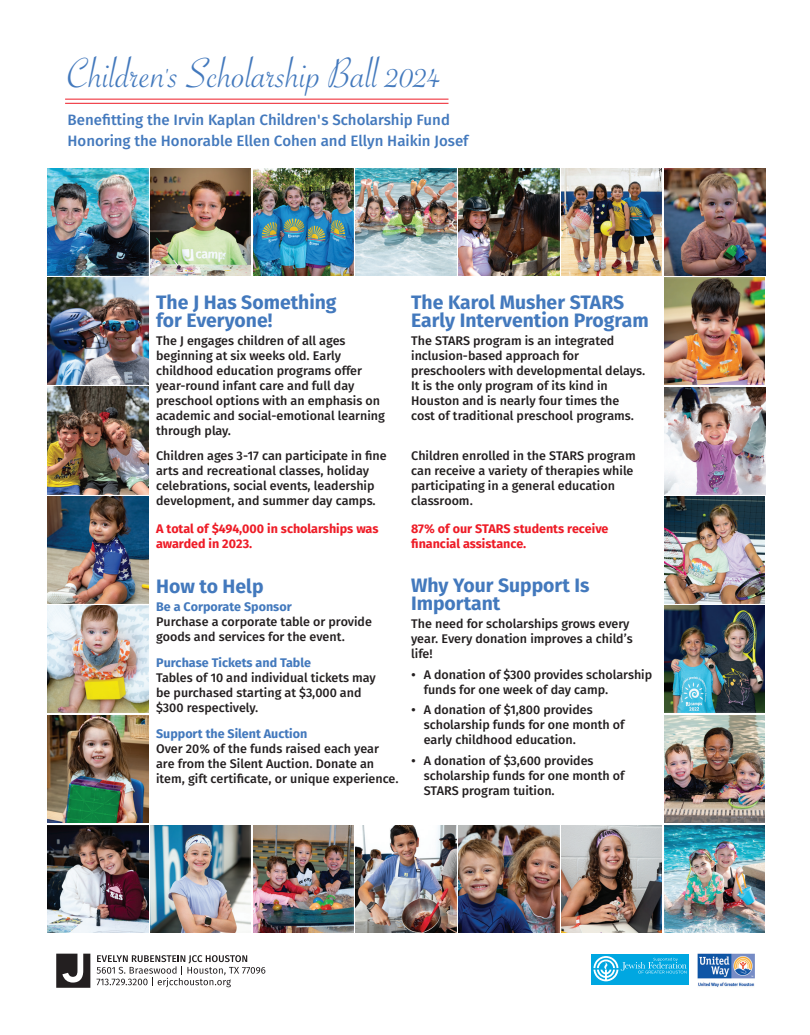
<style>
.page{position:relative;width:810px;height:1035px;background:#fff}
.page>*{position:absolute;margin:0;border:0;box-sizing:border-box;transform-origin:0 0}
.t1{font:45px "Savoye Let Plain";color:#4379bd}
.t2{font:700 19.38px/18.1px "Fira Sans";color:#4379bd}
.t3{font:15px/21px "Fira Sans OT Medium";color:#4379bd}
.t4{font:12.5px/15px "Fira Sans OT Medium";color:#231f20}
.t5{font:700 12.5px/15px "Fira Sans OT";color:#ee1c27}
.t6{font:700 12.5px "Fira Sans OT";color:#4379bd}
</style>
<div class="page">
<div style="left:591px;top:954px;width:98px;height:30px;background:#00a7e1"></div>
<svg style="left:593px;top:956px;width:94px;height:25px"></svg>
<img style="left:697px;top:954px;width:58px;height:33px">
<svg style="left:97px;top:955px;width:168px;height:32px"></svg>
<svg style="left:56px;top:954px;width:34px;height:34px"></svg>
<img style="left:152px;top:825px;width:97px;height:107px">
<div style="left:43px;top:821px;width:109px;height:116px;background:#fff;opacity:.75"></div>
<img style="left:48px;top:827px;width:100px;height:105px">
<img style="left:666px;top:827px;width:99px;height:105px">
<img style="left:48px;top:168px;width:98px;height:105px">
<div style="left:43px;top:273px;width:109px;height:116px;background:#fff;opacity:.75"></div>
<img style="left:48px;top:278px;width:100px;height:105px">
<img style="left:665px;top:279px;width:100px;height:104px">
<div style="left:43px;top:383px;width:109px;height:115px;background:#fff;opacity:.75"></div>
<img style="left:48px;top:387px;width:100px;height:105px">
<div style="left:661px;top:383px;width:108px;height:115px;background:#fff;opacity:.75"></div>
<img style="left:665px;top:387px;width:100px;height:105px">
<div style="left:43px;top:492px;width:109px;height:116px;background:#fff;opacity:.75"></div>
<img style="left:48px;top:496px;width:100px;height:106px">
<div style="left:660px;top:492px;width:109px;height:116px;background:#fff;opacity:.75"></div>
<img style="left:665px;top:496px;width:100px;height:106px">
<div style="left:43px;top:602px;width:109px;height:115px;background:#fff;opacity:.75"></div>
<img style="left:48px;top:606px;width:100px;height:105px">
<div style="left:660px;top:602px;width:109px;height:115px;background:#fff;opacity:.75"></div>
<img style="left:664px;top:606px;width:101px;height:105px">
<div style="left:43px;top:711px;width:109px;height:116px;background:#fff;opacity:.75"></div>
<img style="left:48px;top:715px;width:100px;height:107px">
<div style="left:660px;top:711px;width:109px;height:116px;background:#fff;opacity:.75"></div>
<img style="left:664px;top:715px;width:101px;height:107px">
<div style="left:146px;top:164px;width:109px;height:115px;background:#fff;opacity:.75"></div>
<img style="left:150px;top:168px;width:99px;height:107px">
<div style="left:249px;top:821px;width:109px;height:116px;background:#fff;opacity:.75"></div>
<img style="left:253px;top:825px;width:99px;height:107px">
<div style="left:249px;top:164px;width:109px;height:115px;background:#fff;opacity:.75"></div>
<img style="left:253px;top:168px;width:99px;height:107px">
<div style="left:352px;top:821px;width:109px;height:116px;background:#fff;opacity:.75"></div>
<img style="left:356px;top:825px;width:99px;height:107px">
<div style="left:352px;top:164px;width:109px;height:115px;background:#fff;opacity:.75"></div>
<img style="left:356px;top:168px;width:99px;height:107px">
<div style="left:455px;top:821px;width:109px;height:116px;background:#fff;opacity:.75"></div>
<img style="left:459px;top:825px;width:98px;height:107px">
<div style="left:455px;top:164px;width:109px;height:115px;background:#fff;opacity:.75"></div>
<img style="left:459px;top:168px;width:98px;height:107px">
<div style="left:557px;top:821px;width:109px;height:116px;background:#fff;opacity:.75"></div>
<img style="left:562px;top:825px;width:100px;height:107px">
<div style="left:557px;top:164px;width:109px;height:115px;background:#fff;opacity:.75"></div>
<img style="left:562px;top:168px;width:99px;height:107px">
<div style="left:661px;top:164px;width:108px;height:115px;background:#fff;opacity:.75"></div>
<img style="left:665px;top:168px;width:100px;height:107px">
<hr style="left:65px;top:99px;width:384px;height:1px;background:#ee1c27">
<hr style="left:65px;top:103px;width:384px;height:1px;background:#ee1c27">
<h1 class="t1" style="left:68px;top:44px;width:376px">Children's Scholarship Ball 2024</h1>
<p class="t3" style="left:68px;top:110px;width:403px">Benefitting the Irvin Kaplan Children's Scholarship Fund<br>Honoring the Honorable Ellen Cohen and Ellyn Haikin Josef</p>
<h2 class="t2" style="left:156px;top:292px;width:182px">The J Has Something for Everyone!</h2>
<p class="t4" style="left:156px;top:334px;width:230px">The J engages children of all ages beginning at six weeks old. Early childhood education programs offer year-round infant care and full day preschool options with an emphasis on academic and social-emotional learning through play.</p>
<p class="t4" style="left:156px;top:449px;width:232px">Children ages 3-17 can participate in fine arts and recreational classes, holiday celebrations, social events, leadership development, and summer day camps.</p>
<p class="t5" style="left:156px;top:522px;width:224px">A total of $494,000 in scholarships was awarded in 2023.</p>
<h2 class="t2" style="left:156px;top:576px;width:109px">How to Help</h2>
<p class="t6" style="left:156px;top:598px;width:137px">Be a Corporate Sponsor</p>
<p class="t4" style="left:156px;top:615px;width:217px">Purchase a corporate table or provide goods and services for the event.</p>
<p class="t6" style="left:156px;top:654px;width:156px">Purchase Tickets and Table</p>
<p class="t4" style="left:156px;top:671px;width:221px">Tables of 10 and individual tickets may be purchased starting at $3,000 and $300 respectively.</p>
<p class="t6" style="left:156px;top:725px;width:153px">Support the Silent Auction</p>
<p class="t4" style="left:156px;top:742px;width:244px">Over 20% of the funds raised each year are from the Silent Auction. Donate an item, gift certificate, or unique experience.</p>
<h2 class="t2" style="left:411px;top:292px;width:239px">The Karol Musher STARS<br>Early Intervention Program</h2>
<p class="t4" style="left:411px;top:334px;width:236px">The STARS program is an integrated inclusion-based approach for preschoolers with developmental delays.<br>It is the only program of its kind in Houston and is nearly four times the cost of traditional preschool programs.</p>
<p class="t4" style="left:411px;top:449px;width:226px">Children enrolled in the STARS program can receive a variety of therapies while participating in a general education classroom.</p>
<p class="t5" style="left:411px;top:522px;width:199px">87% of our STARS students receive financial assistance.</p>
<h2 class="t2" style="left:411px;top:575px;width:180px">Why Your Support Is<br>Important</h2>
<p class="t4" style="left:411px;top:617px;width:223px">The need for scholarships grows every year. Every donation improves a child’s life!</p>
<p class="t4" style="left:424px;top:668px;width:230px;text-indent:-12px">• A donation of $300 provides scholarship funds for one week of day camp.</p>
<p class="t4" style="left:424px;top:703px;width:202px;text-indent:-12px">• A donation of $1,800 provides scholarship funds for one month of early childhood education.</p>
<p class="t4" style="left:424px;top:753px;width:202px;line-height:15.4px;text-indent:-12px">• A donation of $3,600 provides scholarship funds for one month of<br>STARS program tuition.</p>
</div>
